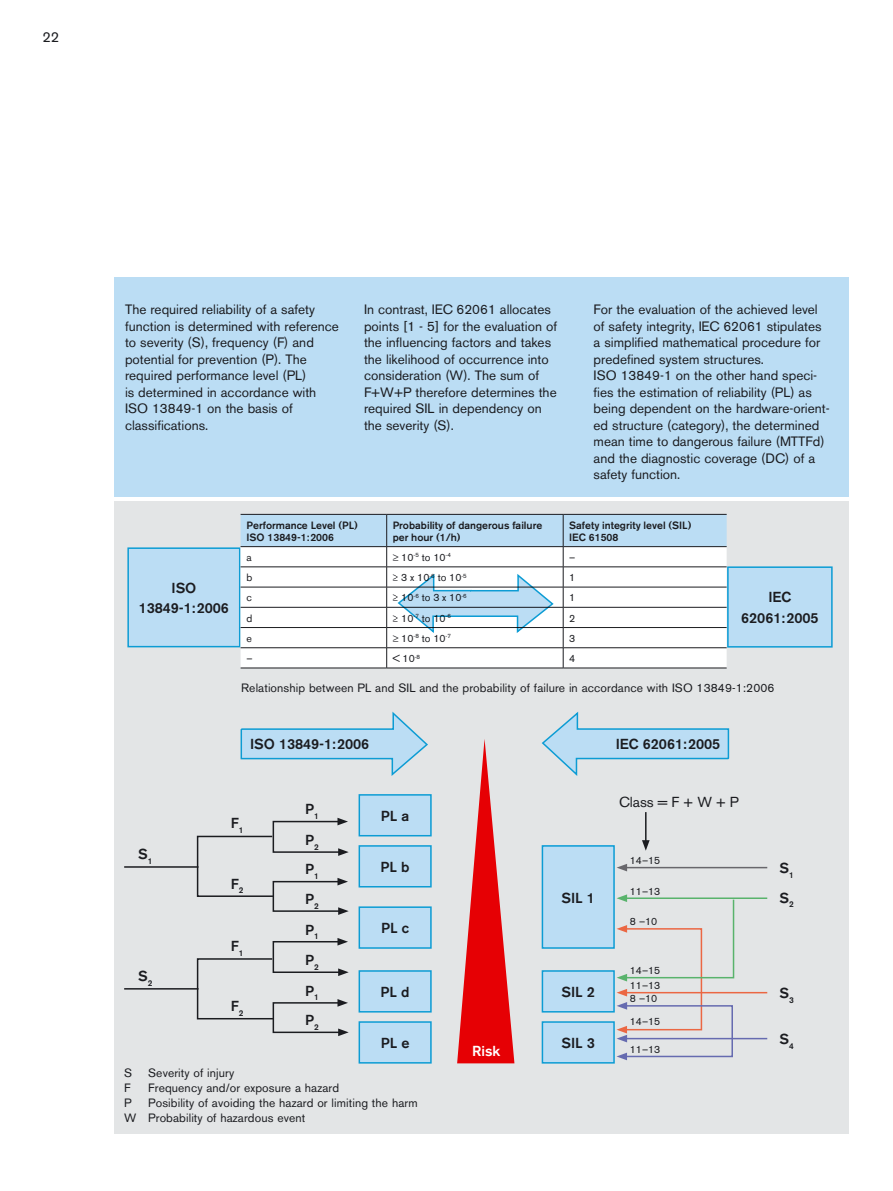
<style>
.page{position:relative;width:893px;height:1191px;background:#fff}
.page>*{position:absolute;margin:0;border:0;box-sizing:border-box;transform-origin:0 0}
.t1{font:500 14.4px/30.3px "Akzidenz Grotesk BQ";letter-spacing:-.005em;color:#1b1c20;text-align:center}
.t2{font:14.4px "Akzidenz Grotesk BQ";letter-spacing:-.005em;color:#1b1c20}
.t3{font:500 14.4px "Akzidenz Grotesk BQ";color:#fff}
.t4{font:13.5px/16.5px "Akzidenz Grotesk BQ";color:#1b1c20}
.t5{font:12px/15px "Akzidenz Grotesk BQ";letter-spacing:.01em;color:#1b1c20}
.t6{font:10.5px "Akzidenz Grotesk BQ";color:#1b1c20}
.t7{font:500 10.5px/12px "Akzidenz Grotesk BQ";color:#1b1c20}
</style>
<div class="page">
<div style="left:114px;top:501px;width:735px;height:633px;background:#e3e5e6"></div>
<div style="left:114px;top:277px;width:735px;height:219px;background:#bbddf4"></div>
<div style="left:128px;top:548px;width:112px;height:98px;background:#bbddf4"></div>
<div style="left:127px;top:547px;width:113px;height:100px;border:2px solid #0c9cd4"></div>
<div style="left:728px;top:567px;width:104px;height:80px;background:#bbddf4"></div>
<div style="left:727px;top:566px;width:106px;height:81px;border:2px solid #0c9cd4"></div>
<svg style="left:240px;top:711px;width:188px;height:65px"></svg>
<div style="left:359px;top:795px;width:72px;height:40px;background:#bbddf4"></div>
<div style="left:359px;top:794px;width:73px;height:42px;border:2px solid #0c9cd4"></div>
<div style="left:359px;top:846px;width:72px;height:40px;background:#bbddf4"></div>
<div style="left:359px;top:845px;width:73px;height:42px;border:2px solid #0c9cd4"></div>
<div style="left:359px;top:907px;width:72px;height:41px;background:#bbddf4"></div>
<div style="left:359px;top:906px;width:73px;height:42px;border:2px solid #0c9cd4"></div>
<div style="left:359px;top:971px;width:72px;height:40px;background:#bbddf4"></div>
<div style="left:359px;top:970px;width:73px;height:42px;border:2px solid #0c9cd4"></div>
<div style="left:359px;top:1022px;width:72px;height:40px;background:#bbddf4"></div>
<div style="left:359px;top:1021px;width:73px;height:42px;border:2px solid #0c9cd4"></div>
<hr style="left:124px;top:866px;width:74px;height:1px;background:#1b1c20">
<hr style="left:124px;top:988px;width:74px;height:1px;background:#1b1c20">
<svg style="left:196px;top:817px;width:153px;height:98px"></svg>
<svg style="left:196px;top:938px;width:153px;height:98px"></svg>
<div style="left:542px;top:846px;width:72px;height:102px;background:#bbddf4"></div>
<div style="left:542px;top:845px;width:73px;height:103px;border:2px solid #0c9cd4"></div>
<div style="left:542px;top:971px;width:72px;height:40px;background:#bbddf4"></div>
<div style="left:542px;top:970px;width:73px;height:42px;border:2px solid #0c9cd4"></div>
<div style="left:542px;top:1022px;width:72px;height:40px;background:#bbddf4"></div>
<div style="left:542px;top:1021px;width:73px;height:42px;border:2px solid #0c9cd4"></div>
<hr style="left:645px;top:812px;width:1px;height:30px;background:#1b1c20">
<svg style="left:642px;top:840px;width:8px;height:10px"></svg>
<hr style="left:625px;top:867px;width:142px;height:1px;background:#68676c">
<svg style="left:617px;top:864px;width:10px;height:7px"></svg>
<hr style="left:625px;top:897px;width:142px;height:2px;background:#59b36c">
<div style="left:624px;top:928px;width:78px;height:102px;border:2px solid #eb6743"></div>
<hr style="left:625px;top:992px;width:142px;height:1px;background:#eb6743">
<svg style="left:617px;top:988px;width:10px;height:8px"></svg>
<svg style="left:617px;top:894px;width:118px;height:87px"></svg>
<div style="left:624px;top:1005px;width:109px;height:52px;border:2px solid #666bb0"></div>
<svg style="left:616px;top:1052px;width:11px;height:8px"></svg>
<svg style="left:617px;top:1002px;width:10px;height:7px"></svg>
<hr style="left:625px;top:1037px;width:142px;height:2px;background:#666bb0">
<svg style="left:616px;top:1025px;width:11px;height:17px"></svg>
<svg style="left:457px;top:739px;width:57px;height:324px"></svg>
<svg style="left:241px;top:514px;width:486px;height:154px;background:#e1eaf1"></svg>
<svg style="left:541px;top:712px;width:189px;height:64px"></svg>
<p class="t2" style="left:42px;top:29px;width:18px">22</p>
<p class="t4" style="left:125px;top:301px;width:215px">The required reliability of a safety function is determined with reference to severity (S), frequency (F) and potential for prevention (P). The required performance level (PL)<br>is determined in accordance with<br>ISO 13849-1 on the basis of classifications.</p>
<p class="t4" style="left:364px;top:301px;width:195px">In contrast, IEC 62061 allocates points [1 - 5] for the evaluation of the influencing factors and takes the likelihood of occurrence into consideration (W). The sum of<br>F+W+P therefore determines the required SIL in dependency on the severity (S).</p>
<p class="t4" style="left:594px;top:301px;width:238px">For the evaluation of the achieved level of safety integrity, IEC 62061 stipulates a simplified mathematical procedure for predefined system structures.<br>ISO 13849-1 on the other hand speci&shy;fies the estimation of reliability (PL) as being dependent on the hardware-orient&shy;ed structure (category), the determined mean time to dangerous failure (MTTFd) and the diagnostic coverage (DC) of a safety function.</p>
<p class="t7" style="left:247px;top:519px;width:113px">Performance Level (PL)<br>ISO 13849-1:2006</p>
<p class="t7" style="left:393px;top:519px;width:151px">Probability of dangerous failure per hour (1/h)</p>
<p class="t7" style="left:569px;top:519px;width:124px">Safety integrity level (SIL)<br>IEC 61508</p>
<p class="t6" style="left:247px;top:551px;width:7px">a</p>
<p class="t6" style="left:393px;top:551px;width:60px">≥ 10<sup>-5</sup> to 10<sup>-4</sup></p>
<p class="t6" style="left:569px;top:551px;width:8px">–</p>
<p class="t6" style="left:247px;top:571px;width:7px">b</p>
<p class="t6" style="left:393px;top:571px;width:76px">≥ 3 x 10<sup>-6</sup> to 10<sup>-5</sup></p>
<p class="t6" style="left:569px;top:571px;width:8px">1</p>
<p class="t6" style="left:247px;top:591px;width:7px">c</p>
<p class="t6" style="left:393px;top:591px;width:76px">≥ 10<sup>-6</sup> to 3 x 10<sup>-6</sup></p>
<p class="t6" style="left:569px;top:591px;width:8px">1</p>
<p class="t6" style="left:247px;top:611px;width:7px">d</p>
<p class="t6" style="left:393px;top:611px;width:60px">≥ 10<sup>-7</sup> to 10<sup>-6</sup></p>
<p class="t6" style="left:569px;top:611px;width:8px">2</p>
<p class="t6" style="left:247px;top:632px;width:7px">e</p>
<p class="t6" style="left:393px;top:632px;width:60px">≥ 10<sup>-8</sup> to 10<sup>-7</sup></p>
<p class="t6" style="left:569px;top:632px;width:8px">3</p>
<p class="t6" style="left:247px;top:652px;width:8px">–</p>
<p class="t6" style="left:393px;top:652px;width:29px">&lt; 10<sup>-8</sup></p>
<p class="t6" style="left:569px;top:652px;width:8px">4</p>
<p class="t5" style="left:241px;top:680px;width:535px">Relationship between PL and SIL and the probability of failure in accordance with ISO 13849-1:2006</p>
<p class="t1" style="left:139px;top:577px;width:92px;line-height:20.4px">ISO<br>13849-1:2006</p>
<p class="t1" style="left:741px;top:587px;width:79px;line-height:20.4px">IEC<br>62061:2005</p>
<p class="t1" style="left:138px;top:838px;width:16px">S<sub>1</sub></p>
<p class="t1" style="left:138px;top:960px;width:16px">S<sub>2</sub></p>
<p class="t1" style="left:250px;top:729px;width:121px">ISO 13849-1:2006</p>
<p class="t1" style="left:231px;top:808px;width:14px">F<sub>1</sub></p>
<p class="t1" style="left:231px;top:868px;width:14px">F<sub>2</sub></p>
<p class="t1" style="left:231px;top:930px;width:14px">F<sub>1</sub></p>
<p class="t1" style="left:231px;top:990px;width:14px">F<sub>2</sub></p>
<p class="t1" style="left:305px;top:793px;width:15px;line-height:31.2px;text-align:left">P<sub>1<br></sub>P<sub>2</sub></p>
<p class="t1" style="left:305px;top:853px;width:15px;text-align:justify">P<sub>1<br></sub>P<sub>2<br></sub>P<sub>1<br></sub>P<sub>2<br></sub>P<sub>1<br></sub>P<sub>2</sub></p>
<p class="t1" style="left:381px;top:800px;width:30px">PL a</p>
<p class="t1" style="left:381px;top:851px;width:30px">PL b</p>
<p class="t1" style="left:381px;top:913px;width:29px">PL c</p>
<p class="t1" style="left:381px;top:976px;width:30px">PL d</p>
<p class="t1" style="left:381px;top:1028px;width:30px">PL e</p>
<p class="t5" style="left:124px;top:1065px;width:10px">S</p>
<p class="t5" style="left:148px;top:1065px;width:88px">Severity of injury</p>
<p class="t5" style="left:124px;top:1080px;width:8px">F</p>
<p class="t5" style="left:148px;top:1080px;width:193px">Frequency and/or exposure a hazard</p>
<p class="t5" style="left:124px;top:1095px;width:9px">P</p>
<p class="t5" style="left:124px;top:1095px;width:295px;text-indent:24px">Posibility of avoiding the hazard or limiting the harm<br>W Probability of hazardous event</p>
<p class="t3" style="left:472px;top:1042px;width:29px">Risk</p>
<p class="t1" style="left:561px;top:882px;width:35px">SIL 1</p>
<p class="t1" style="left:561px;top:976px;width:35px">SIL 2</p>
<p class="t1" style="left:561px;top:1028px;width:35px">SIL 3</p>
<p class="t1" style="left:616px;top:728px;width:106px">IEC 62061:2005</p>
<p class="t2" style="left:619px;top:793px;width:121px">Class = F + W + P</p>
<p class="t6" style="left:630px;top:854px;width:32px">14–15</p>
<p class="t6" style="left:630px;top:885px;width:32px">11–13</p>
<p class="t6" style="left:630px;top:915px;width:29px">8 –10</p>
<p class="t6" style="left:630px;top:963px;width:32px">14–15</p>
<p class="t6" style="left:630px;top:979px;width:32px">11–13</p>
<p class="t6" style="left:630px;top:992px;width:29px">8 –10</p>
<p class="t6" style="left:630px;top:1015px;width:32px">14–15</p>
<p class="t6" style="left:630px;top:1043px;width:32px">11–13</p>
<p class="t1" style="left:780px;top:853px;width:16px;line-height:29.4px;text-align:left">S<sub>1<br></sub>S<sub>2</sub></p>
<p class="t1" style="left:780px;top:978px;width:16px">S<sub>3</sub></p>
<p class="t1" style="left:780px;top:1024px;width:16px">S<sub>4</sub></p>
</div>
